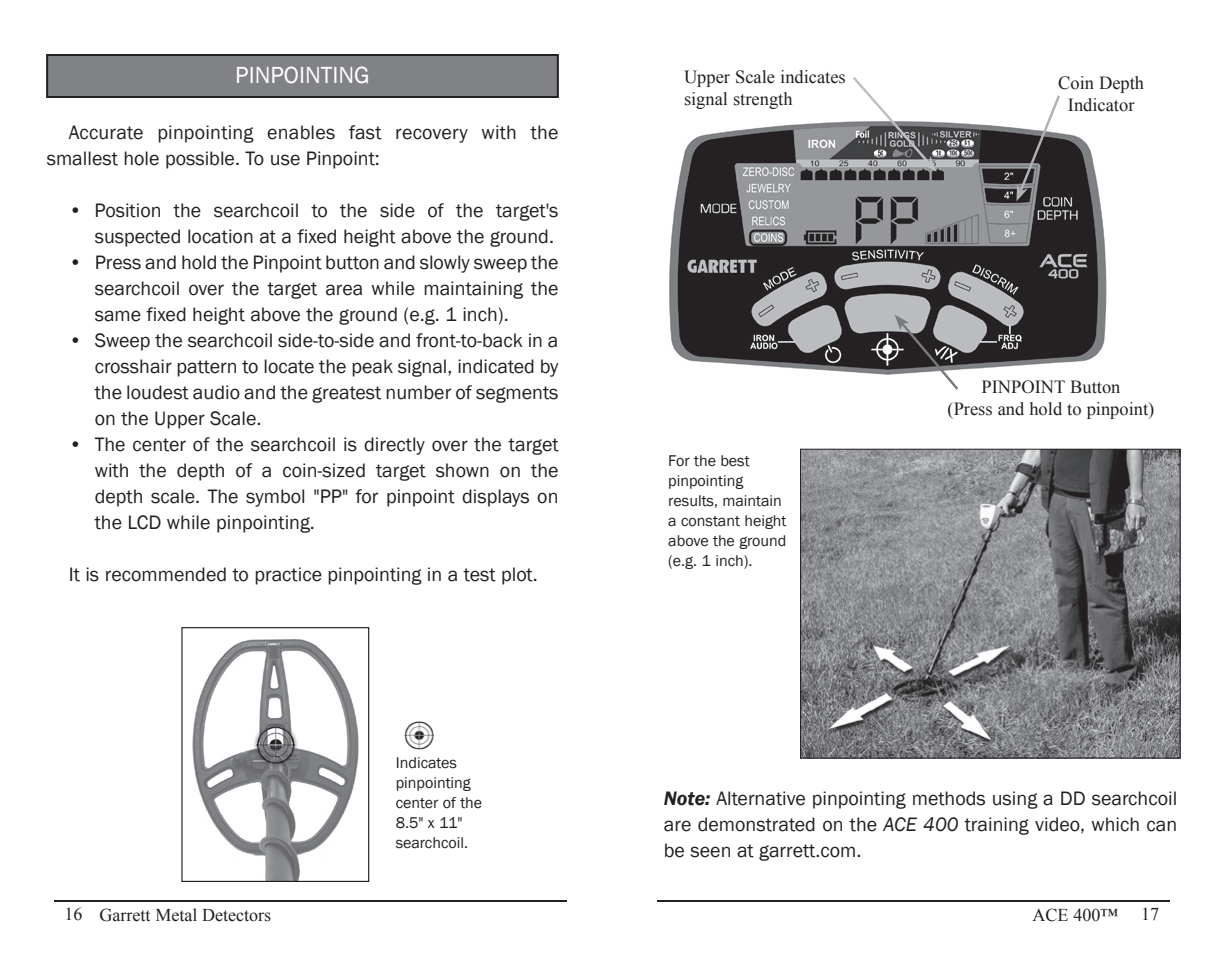
<style>
.page{position:relative;width:1224px;height:972px;background:#fff}
.page>*{position:absolute;margin:0;border:0;box-sizing:border-box;transform-origin:0 0}
.t1{font:24px "Franklin Gothic";color:#fff}
.t2{font:20px/26px "Franklin Gothic";color:#231f20;text-align:justify}
.t3{font:18.4px/22px "Times New Roman";color:#231f20;text-align:center}
.t4{font:18px "Times New Roman";color:#231f20}
.t5{font:16px/20px "Franklin Gothic";color:#231f20}
.s1{font-weight:600;font-style:italic}
.s2{font-style:italic}
</style>
<div class="page">
<hr style="left:657px;top:900px;width:513px;height:2px;background:#231f20">
<hr style="left:54px;top:900px;width:513px;height:2px;background:#231f20">
<div style="left:47px;top:55px;width:511px;height:42px;background:#808285"></div>
<div style="left:46px;top:54px;width:513px;height:44px;border:2px solid #231f20"></div>
<img style="left:192px;top:639px;width:167px;height:241px">
<div style="left:181px;top:627px;width:188px;height:255px;border:1px solid #231f20"></div>
<img style="left:404px;top:721px;width:30px;height:29px">
<img style="left:669px;top:121px;width:438px;height:254px">
<svg style="left:850px;top:77px;width:87px;height:95px"></svg>
<svg style="left:895px;top:315px;width:66px;height:75px"></svg>
<svg style="left:1016px;top:95px;width:46px;height:106px"></svg>
<img style="left:802px;top:451px;width:377px;height:305px">
<div style="left:800px;top:449px;width:381px;height:309px;border:1px solid #231f20"></div>
<p class="t1" style="left:235px;top:60px;width:136px">PINPOINTING</p>
<p class="t2" style="left:47px;top:119px;width:513px;text-indent:22px">Accurate pinpointing enables fast recovery with the smallest hole possible. To use Pinpoint:</p>
<p class="t2" style="left:69px;top:197px;width:491px;text-align:right">• Position the searchcoil to the side of the target's suspected location at a fixed height above the ground.</p>
<p class="t2" style="left:95px;top:249px;width:465px;text-indent:-26px">• Press and hold the Pinpoint button and slowly sweep the searchcoil over the target area while maintaining the same fixed height above the ground (e.g. 1 inch).</p>
<p class="t2" style="left:95px;top:327px;width:465px;text-indent:-26px">• Sweep the searchcoil side-to-side and front-to-back in a crosshair pattern to locate the peak signal, indicated by the loudest audio and the greatest number of segments on the Upper Scale.</p>
<p class="t2" style="left:95px;top:431px;width:465px;text-indent:-26px">• The center of the searchcoil is directly over the target with the depth of a coin-sized target shown on the depth scale. The symbol "PP" for pinpoint displays on the LCD while pinpointing.</p>
<p class="t2" style="left:69px;top:561px;width:471px">It is recommended to practice pinpointing in a test plot.</p>
<p class="t5" style="left:396px;top:753px;width:88px">Indicates pinpointing center of the<br>8.5" x 11" searchcoil.</p>
<p class="t3" style="left:684px;top:66px;width:163px;text-align:left">Upper Scale indicates signal strength</p>
<p class="t3" style="left:1058px;top:72px;width:88px">Coin Depth<br>Indicator</p>
<p class="t5" style="left:668px;top:451px;width:120px">For the best pinpointing results, maintain a constant height above the ground (e.g. 1 inch).</p>
<p class="t3" style="left:948px;top:376px;width:208px">PINPOINT Button<br>(Press and hold to pinpoint)</p>
<p class="t2" style="left:664px;top:786px;width:515px"><span class="s1">Note:</span> Alternative pinpointing methods using a DD searchcoil are demonstrated on the <span class="s2">ACE 400</span> training video, which can be seen at garrett.com.</p>
<p class="t4" style="left:65px;top:903px;width:208px">16 Garrett Metal Detectors</p>
<p class="t4" style="left:1033px;top:903px;width:87px">ACE 400™</p>
<p class="t4" style="left:1141px;top:902px;width:19px">17</p>
</div>
